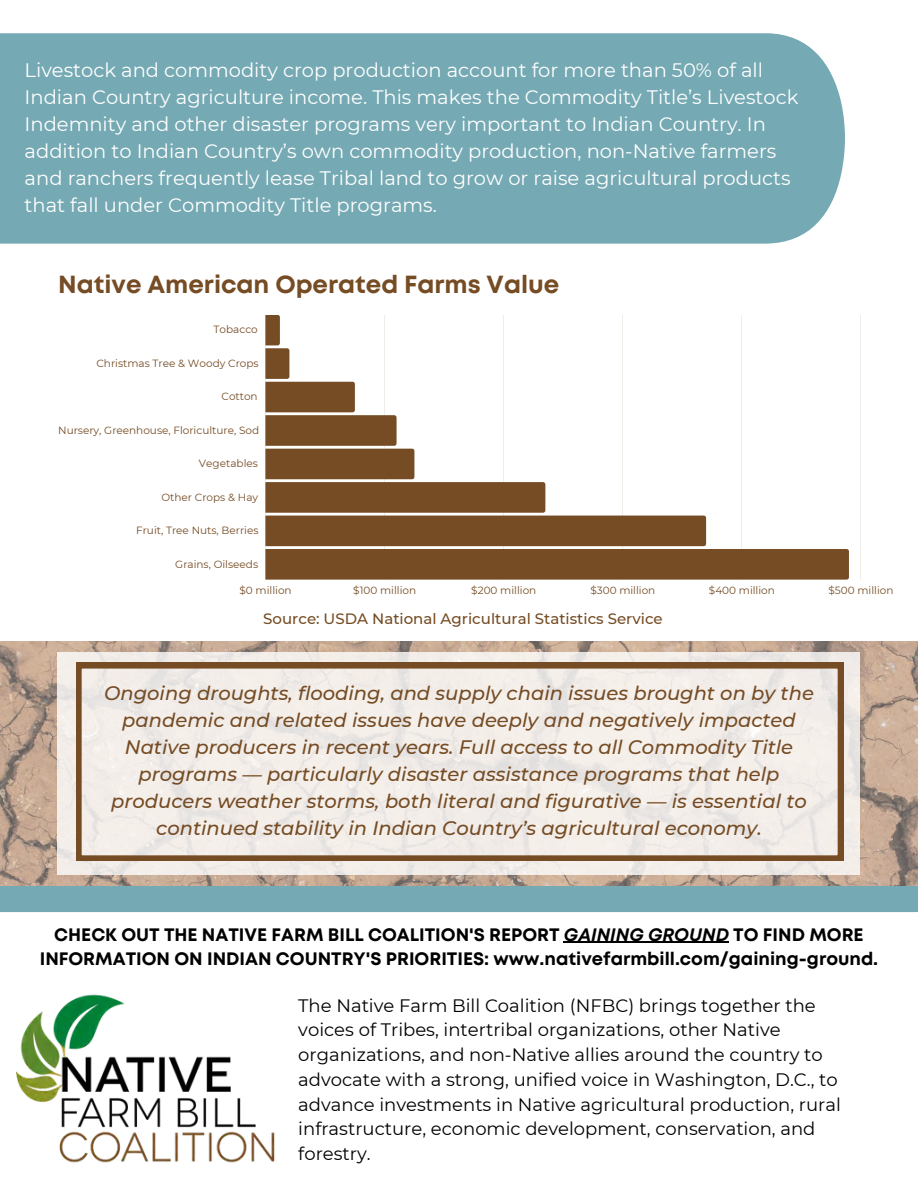
<style>
.page{position:relative;width:918px;height:1188px;background:#fff}
.page>*{position:absolute;margin:0;border:0;box-sizing:border-box;transform-origin:0 0}
.t1{font:700 24.75px "Mont";color:#754c24}
.t2{font:19.5px/27px "Montserrat";color:#fff}
.t3{font:italic 500 19.5px/27px "Montserrat";color:#754c24;text-align:center}
.t4{font:18px/24.8px "Montserrat";color:#000}
.t5{font:700 18px/24.8px "Mont";color:#000;text-align:center}
.t6{font:500 15px "Montserrat";color:#754c24}
.t7{font:10.5px "Montserrat";color:#754c24}
.s1{font-style:italic}
</style>
<div class="page">
<img style="left:0;top:641px;width:918px;height:245px">
<svg style="left:58px;top:652px;width:802px;height:222px;background:#ece5e0"></svg>
<svg style="left:265px;top:315px;width:596px;height:265px"></svg>
<svg style="left:277px;top:315px;width:3px;height:30px"></svg>
<svg style="left:287px;top:348px;width:2px;height:31px"></svg>
<svg style="left:352px;top:382px;width:3px;height:30px"></svg>
<svg style="left:394px;top:415px;width:3px;height:31px"></svg>
<svg style="left:412px;top:449px;width:2px;height:30px"></svg>
<svg style="left:543px;top:482px;width:2px;height:31px"></svg>
<svg style="left:704px;top:516px;width:2px;height:30px"></svg>
<svg style="left:847px;top:549px;width:2px;height:31px"></svg>
<div style="left:0;top:33px;width:844px;height:211px;background:#75a9b3"></div>
<svg style="left:76px;top:663px;width:767px;height:198px;background:#e8e0da"></svg>
<div style="left:0;top:886px;width:918px;height:26px;background:#75a9b3"></div>
<img style="left:15px;top:994px;width:260px;height:169px">
<hr style="left:564px;top:942px;width:165px;height:1px;background:#000">
<p class="t2" style="left:25px;top:56px;width:775px">Livestock and commodity crop production account for more than 50% of all Indian Country agriculture income. This makes the Commodity Title’s Livestock Indemnity and other disaster programs very important to Indian Country. In addition to Indian Country’s own commodity production, non-Native farmers and ranchers frequently lease Tribal land to grow or raise agricultural products that fall under Commodity Title programs.</p>
<p class="t1" style="left:58px;top:276px;width:503px">Native American Operated Farms Value</p>
<p class="t7" style="left:214px;top:323px;width:46px">Tobacco</p>
<p class="t7" style="left:96px;top:357px;width:164px">Christmas Tree &amp; Woody Crops</p>
<p class="t7" style="left:221px;top:390px;width:38px">Cotton</p>
<p class="t7" style="left:58px;top:424px;width:202px">Nursery, Greenhouse, Floriculture, Sod</p>
<p class="t7" style="left:199px;top:457px;width:60px">Vegetables</p>
<p class="t7" style="left:161px;top:490px;width:98px">Other Crops &amp; Hay</p>
<p class="t7" style="left:136px;top:524px;width:124px">Fruit, Tree Nuts, Berries</p>
<p class="t7" style="left:175px;top:557px;width:84px">Grains, Oilseeds</p>
<p class="t7" style="left:240px;top:584px;width:54px">$0 million</p>
<p class="t7" style="left:353px;top:584px;width:64px">$100 million</p>
<p class="t7" style="left:471px;top:584px;width:67px">$200 million</p>
<p class="t7" style="left:590px;top:584px;width:66px">$300 million</p>
<p class="t7" style="left:709px;top:584px;width:68px">$400 million</p>
<p class="t7" style="left:829px;top:584px;width:67px">$500 million</p>
<p class="t6" style="left:263px;top:609px;width:401px">Source: USDA National Agricultural Statistics Service</p>
<p class="t3" style="left:104px;top:680px;width:711px">Ongoing droughts, flooding, and supply chain issues brought on by the pandemic and related issues have deeply and negatively impacted Native producers in recent years. Full access to all Commodity Title programs — particularly disaster assistance programs that help producers weather storms, both literal and figurative — is essential to continued stability in Indian Country’s agricultural economy.</p>
<p class="t5" style="left:40px;top:923px;width:840px">CHECK OUT THE NATIVE FARM BILL COALITION'S REPORT <span class="s1">GAINING GROUND</span> TO FIND MORE<br>INFORMATION ON INDIAN COUNTRY'S PRIORITIES: www.nativefarmbill.com/gaining-ground.</p>
<p class="t4" style="left:298px;top:993px;width:544px">The Native Farm Bill Coalition (NFBC) brings together the voices of Tribes, intertribal organizations, other Native organizations, and non-Native allies around the country to advocate with a strong, unified voice in Washington, D.C., to advance investments in Native agricultural production, rural infrastructure, economic development, conservation, and forestry.</p>
</div>
